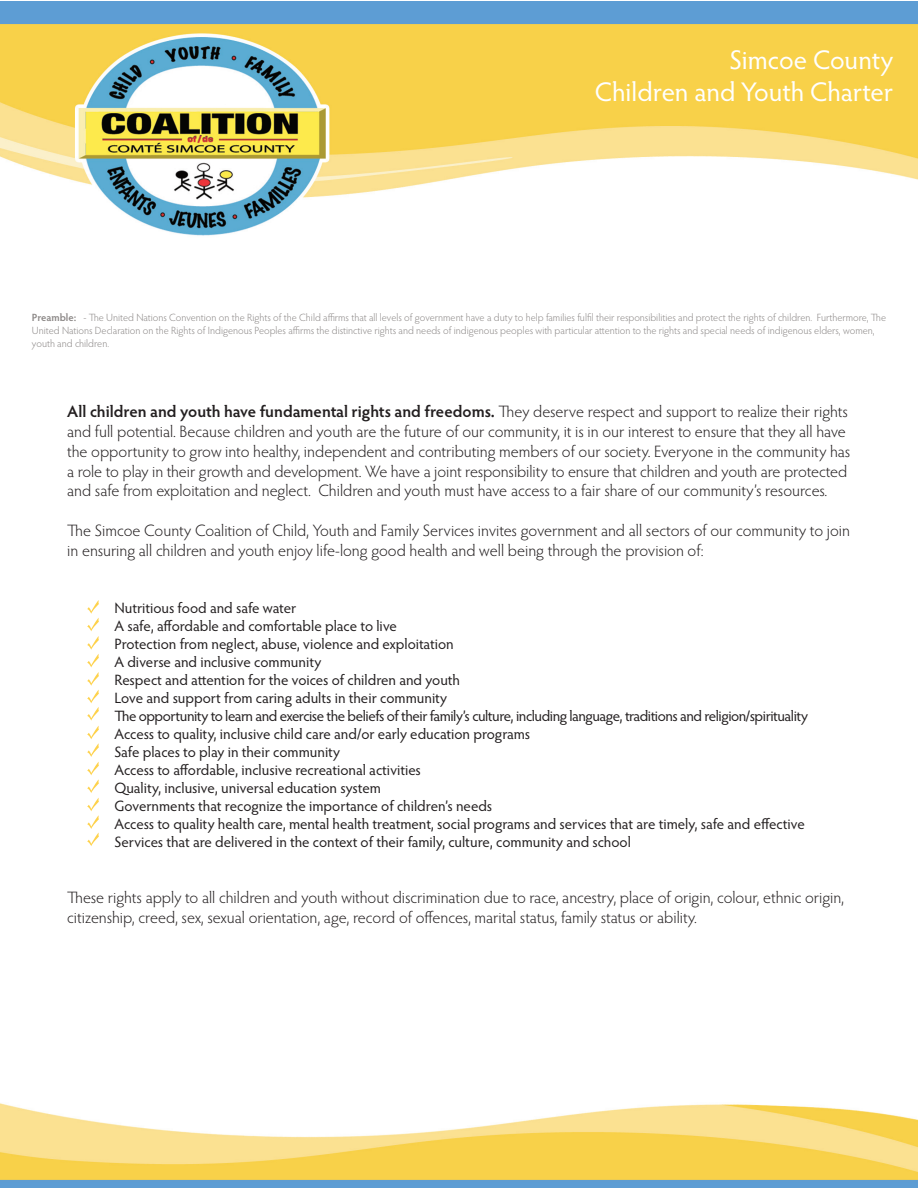
<style>
.page{position:relative;width:918px;height:1188px;background:#fff}
.page>*{position:absolute;margin:0;border:0;box-sizing:border-box;transform-origin:0 0}
.t1{font:27px/32.4px "Hypatia Sans Pro";color:#fff;text-align:right}
.t2{font:300 16.5px/19.8px "Hypatia Sans Pro";color:#231f20}
.t3{font:15px "Hypatia Sans Pro";letter-spacing:-.005em;color:#231f20}
.t4{font:15px "Hypatia Sans Pro";letter-spacing:-.03em;color:#231f20}
.t5{font:300 10.5px/12.6px "Hypatia Sans Pro";color:#8b8786}
.s1{font-weight:600}
</style>
<div class="page">
<img style="left:1px;top:2px;width:917px;height:1186px">
<svg style="left:87px;top:600px;width:12px;height:246px"></svg>
<p class="t1" style="left:595px;top:43px;width:300px">Simcoe County<br>Children and Youth Charter</p>
<p class="t5" style="left:32px;top:311px;width:856px"><span class="s1">Preamble:</span> - The United Nations Convention on the Rights of the Child affirms that all levels of government have a duty to help families fulfil their responsibilities and protect the rights of children. Furthermore, The<br>United Nations Declaration on the Rights of Indigenous Peoples affirms the distinctive rights and needs of indigenous peoples with particular attention to the rights and special needs of indigenous elders, women, youth and children.</p>
<p class="t2" style="left:67px;top:401px;width:785px"><span class="s1">All children and youth have fundamental rights and freedoms.</span> They deserve respect and support to realize their rights and full potential. Because children and youth are the future of our community, it is in our interest to ensure that they all have the opportunity to grow into healthy, independent and contributing members of our society. Everyone in the community has a role to play in their growth and development. We have a joint responsibility to ensure that children and youth are protected and safe from exploitation and neglect. Children and youth must have access to a fair share of our community’s resources.</p>
<p class="t2" style="left:67px;top:520px;width:784px">The Simcoe County Coalition of Child, Youth and Family Services invites government and all sectors of our community to join in ensuring all children and youth enjoy life-long good health and well being through the provision of:</p>
<p class="t3" style="left:114px;top:598px;width:183px">Nutritious food and safe water</p>
<p class="t3" style="left:114px;top:616px;width:284px">A safe, affordable and comfortable place to live</p>
<p class="t3" style="left:114px;top:634px;width:341px">Protection from neglect, abuse, violence and exploitation</p>
<p class="t3" style="left:114px;top:652px;width:208px">A diverse and inclusive community</p>
<p class="t3" style="left:114px;top:670px;width:347px">Respect and attention for the voices of children and youth</p>
<p class="t3" style="left:114px;top:688px;width:334px">Love and support from caring adults in their community</p>
<p class="t4" style="left:114px;top:706px;width:695px">The opportunity to learn and exercise the beliefs of their family’s culture, including language, traditions and religion/spirituality</p>
<p class="t3" style="left:114px;top:724px;width:417px">Access to quality, inclusive child care and/or early education programs</p>
<p class="t3" style="left:114px;top:742px;width:227px">Safe places to play in their community</p>
<p class="t3" style="left:114px;top:760px;width:308px">Access to affordable, inclusive recreational activities</p>
<p class="t3" style="left:114px;top:778px;width:268px">Quality, inclusive, universal education system</p>
<p class="t3" style="left:114px;top:796px;width:379px">Governments that recognize the importance of children’s needs</p>
<p class="t3" style="left:114px;top:814px;width:692px">Access to quality health care, mental health treatment, social programs and services that are timely, safe and effective</p>
<p class="t3" style="left:114px;top:832px;width:518px">Services that are delivered in the context of their family, culture, community and school</p>
<p class="t2" style="left:67px;top:887px;width:779px">These rights apply to all children and youth without discrimination due to race, ancestry, place of origin, colour, ethnic origin, citizenship, creed, sex, sexual orientation, age, record of offences, marital status, family status or ability.</p>
</div>
